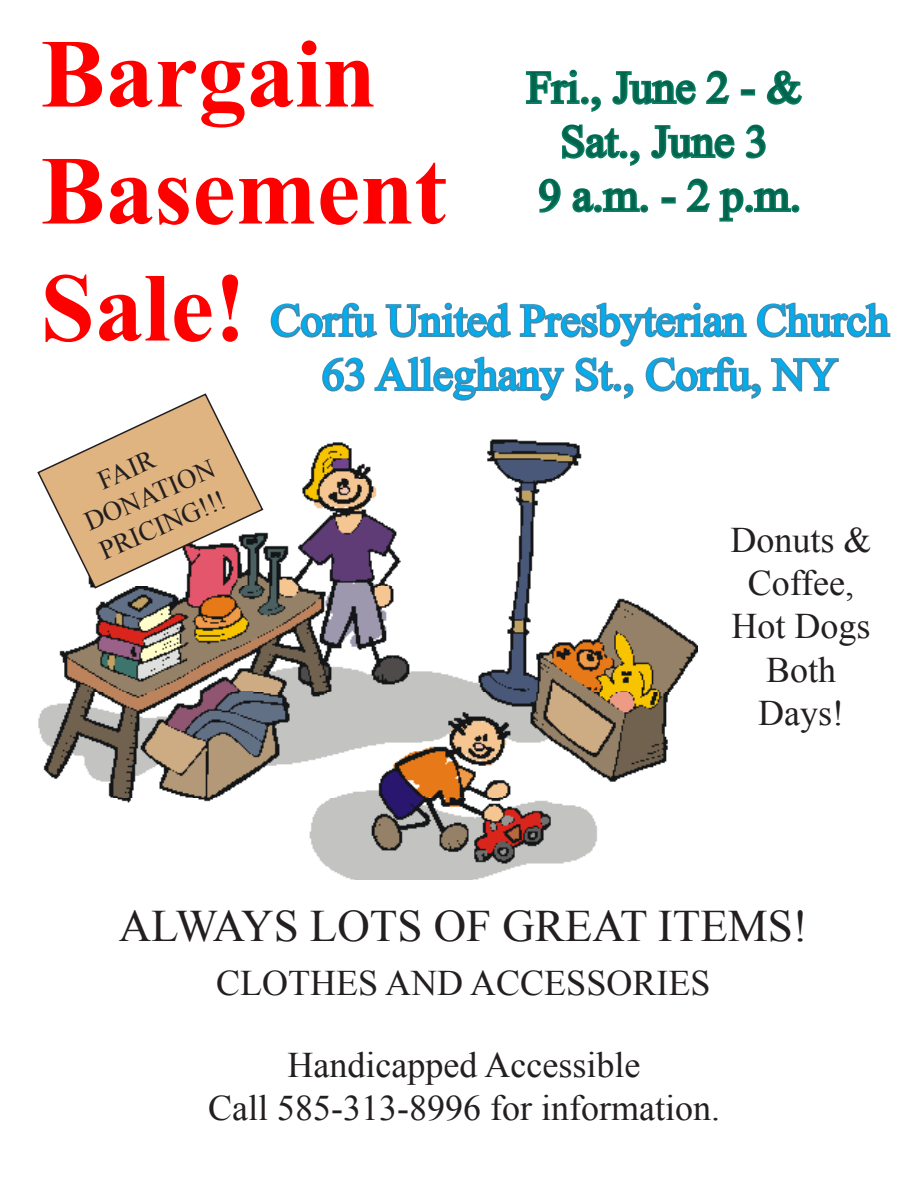
<style>
.page{position:relative;width:918px;height:1188px;background:#fff}
.page>*{position:absolute;margin:0;border:0;box-sizing:border-box;transform-origin:0 0}
.t1{font:700 97.5px/117px "Times New Roman";color:#f00}
.t2{font:45px "Times New Roman";color:#00aeef}
.t3{font:45px "Times New Roman";color:#03644d}
.t4{font:45px "Times New Roman";color:#231f20}
.t5{font:36px/43.2px "Times New Roman";color:#231f20;text-align:center}
.t6{font:27px "Times New Roman";color:#231f20}
</style>
<div class="page">
<svg style="left:525px;top:69px;width:76px;height:43px"></svg>
<svg style="left:612px;top:71px;width:84px;height:34px"></svg>
<svg style="left:706px;top:70px;width:24px;height:34px"></svg>
<div style="left:741px;top:89px;width:14px;height:7px;border:3px solid #0a7c62"></div>
<svg style="left:766px;top:70px;width:36px;height:35px"></svg>
<svg style="left:561px;top:124px;width:79px;height:42px"></svg>
<svg style="left:651px;top:125px;width:84px;height:34px"></svg>
<svg style="left:745px;top:124px;width:21px;height:35px"></svg>
<svg style="left:538px;top:178px;width:23px;height:35px"></svg>
<svg style="left:572px;top:188px;width:77px;height:25px"></svg>
<div style="left:661px;top:197px;width:15px;height:7px;border:3px solid #0a7c62"></div>
<svg style="left:686px;top:178px;width:114px;height:44px"></svg>
<img style="left:38px;top:439px;width:659px;height:440px">
<svg style="left:37px;top:393px;width:227px;height:197px"></svg>
<svg style="left:270px;top:302px;width:621px;height:99px"></svg>
<p class="t1" style="left:40px;top:13px;width:408px">Bargain<br>Basement<br>Sale!</p>
<p class="t3" style="left:527px;top:57px;width:276px">Fri., June 2 - &amp;</p>
<p class="t3" style="left:560px;top:111px;width:209px">Sat., June 3</p>
<p class="t3" style="left:539px;top:165px;width:264px">9 a.m. - 2 p.m.</p>
<p class="t2" style="left:271px;top:290px;width:620px">Corfu United Presbyterian Church</p>
<p class="t2" style="left:322px;top:344px;width:518px">63 Alleghany St., Corfu, NY</p>
<p class="t6" style="left:92px;top:465px;width:61px;rotate:-23deg">FAIR</p>
<p class="t6" style="left:79px;top:506px;width:141px;rotate:-23deg">DONATION</p>
<p class="t6" style="left:94px;top:534px;width:136px;rotate:-23deg">PRICING!!!</p>
<p class="t5" style="left:731px;top:518px;width:143px">Donuts &amp;<br>Coffee,</p>
<p class="t5" style="left:732px;top:604px;width:140px">Hot Dogs</p>
<p class="t5" style="left:766px;top:647px;width:72px">Both</p>
<p class="t5" style="left:758px;top:691px;width:87px">Days!</p>
<p class="t4" style="left:119px;top:895px;width:691px">ALWAYS LOTS OF GREAT ITEMS!</p>
<p class="t5" style="left:216px;top:960px;width:496px">CLOTHES AND ACCESSORIES</p>
<p class="t5" style="left:288px;top:1043px;width:354px">Handicapped Accessible</p>
<p class="t5" style="left:208px;top:1086px;width:513px">Call 585-313-8996 for information.</p>
</div>
